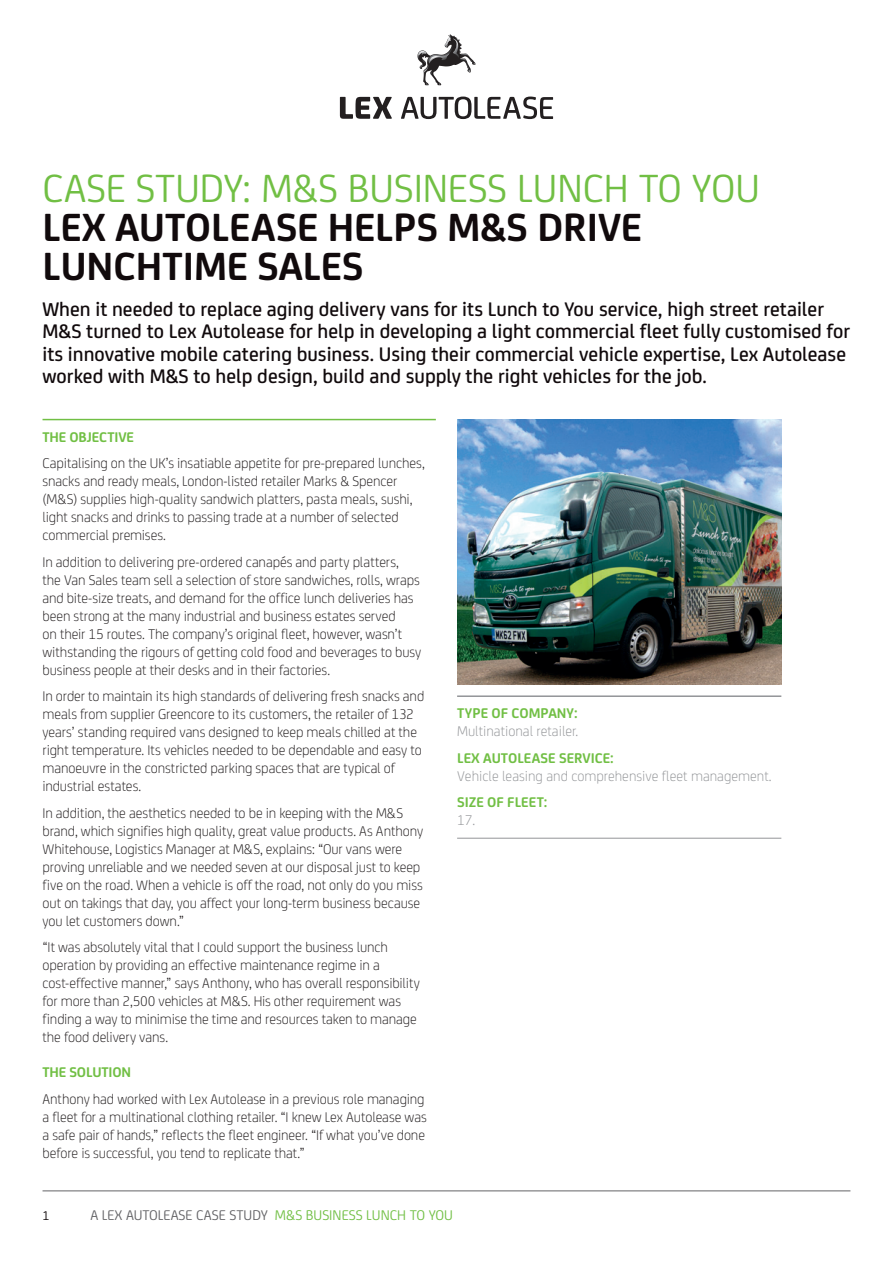
<style>
.page{position:relative;width:893px;height:1263px;background:#fff}
.page>*{position:absolute;margin:0;border:0;box-sizing:border-box;transform-origin:0 0}
.LA_Page_headline{font:700 42px/39px "Lex Joey";color:#110a0c}
.LA_Page_headline-2{font:42px "Lex Joey";color:#71bf44}
.LA_Page_headline-3{font:500 21px/22.5px "Lex Joey";color:#110a0c}
.Lex_Body_New{font:300 15px/18px "Lex Joey";letter-spacing:-.005em;color:#231f20}
.Lex_Body_New-2{font:300 15px/18px "Lex Joey";color:#939598}
.t1{font:15px "Lex Joey";color:#636366}
.Lex_Body_New-3{font:700 15px/18px "Lex Joey";letter-spacing:-.01em;color:#71bf44}
.Body_text{font:13.5px "Lex Joey";color:#110a0c}
.s1{font-weight:700;color:#71bf44}
.s2{font-weight:300;color:#939598}
.s3{color:#71bf44}
</style>
<div class="page">
<hr style="left:43px;top:1190px;width:807px;height:1px;background:#636366">
<svg style="left:340px;top:97px;width:52px;height:22px"></svg>
<svg style="left:401px;top:97px;width:152px;height:22px"></svg>
<img style="left:417px;top:34px;width:35px;height:35px">
<svg style="left:469px;top:62px;width:6px;height:10px"></svg>
<svg style="left:419px;top:38px;width:41px;height:25px"></svg>
<hr style="left:43px;top:419px;width:393px;height:1px;background:#71bf44">
<hr style="left:457px;top:695px;width:324px;height:2px;background:#939598">
<hr style="left:457px;top:838px;width:324px;height:1px;background:#939598">
<img style="left:457px;top:420px;width:324px;height:264px">
<p class="LA_Page_headline-2" style="left:43px;top:158px;width:719px">CASE STUDY: M&amp;S BUSINESS LUNCH TO YOU</p>
<p class="LA_Page_headline" style="left:43px;top:204px;width:601px">LEX AUTOLEASE HELPS M&amp;S DRIVE<br>LUNCHTIME SALES</p>
<p class="LA_Page_headline-3" style="left:43px;top:296px;width:809px">When it needed to replace aging delivery vans for its Lunch to You service, high street retailer M&amp;S turned to Lex Autolease for help in developing a light commercial fleet fully customised for its innovative mobile catering business. Using their commercial vehicle expertise, Lex Autolease worked with M&amp;S to help design, build and supply the right vehicles for the job.</p>
<p class="Lex_Body_New-3" style="left:43px;top:427px;width:93px">THE OBJECTIVE</p>
<p class="Lex_Body_New" style="left:43px;top:453px;width:384px">Capitalising on the UK’s insatiable appetite for pre-prepared lunches, snacks and ready meals, London-listed retailer Marks &amp; Spencer (M&amp;S) supplies high-quality sandwich platters, pasta meals, sushi, light snacks and drinks to passing trade at a number of selected commercial premises.</p>
<p class="Lex_Body_New" style="left:43px;top:552px;width:380px">In addition to delivering pre-ordered canapés and party platters,<br>the Van Sales team sell a selection of store sandwiches, rolls, wraps and bite-size treats, and demand for the office lunch deliveries has been strong at the many industrial and business estates served<br>on their 15 routes. The company’s original fleet, however, wasn’t withstanding the rigours of getting cold food and beverages to busy business people at their desks and in their factories.</p>
<p class="Lex_Body_New" style="left:43px;top:686px;width:383px">In order to maintain its high standards of delivering fresh snacks and meals from supplier Greencore to its customers, the retailer of 132 years’ standing required vans designed to keep meals chilled at the right temperature. Its vehicles needed to be dependable and easy to manoeuvre in the constricted parking spaces that are typical of industrial estates.</p>
<p class="Lex_Body_New" style="left:43px;top:803px;width:382px">In addition, the aesthetics needed to be in keeping with the M&amp;S brand, which signifies high quality, great value products. As Anthony Whitehouse, Logistics Manager at M&amp;S, explains: “Our vans were proving unreliable and we needed seven at our disposal just to keep five on the road. When a vehicle is off the road, not only do you miss out on takings that day, you affect your long-term business because you let customers down.”</p>
<p class="Lex_Body_New" style="left:43px;top:937px;width:379px">“It was absolutely vital that I could support the business lunch operation by providing an effective maintenance regime in a cost-effective manner,” says Anthony, who has overall responsibility for more than 2,500 vehicles at M&amp;S. His other requirement was finding a way to minimise the time and resources taken to manage the food delivery vans.</p>
<p class="Lex_Body_New-3" style="left:43px;top:1062px;width:90px">THE SOLUTION</p>
<p class="Lex_Body_New" style="left:43px;top:1089px;width:386px">Anthony had worked with Lex Autolease in a previous role managing a fleet for a multinational clothing retailer. “I knew Lex Autolease was a safe pair of hands,” reflects the fleet engineer. “If what you’ve done before is successful, you tend to replicate that.”</p>
<p class="Lex_Body_New-2" style="left:457px;top:703px;width:122px"><span class="s1">TYPE OF COMPANY:<br></span>Multinational retailer.</p>
<p class="Lex_Body_New-2" style="left:457px;top:748px;width:316px"><span class="s1">LEX AUTOLEASE SERVICE:<br></span>Vehicle leasing and comprehensive fleet management.</p>
<p class="Lex_Body_New-3" style="left:457px;top:792px;width:92px">SIZE OF FLEET:<br><span class="s2">17.</span></p>
<p class="Body_text" style="left:43px;top:1206px;width:9px">1</p>
<p class="t1" style="left:90px;top:1205px;width:364px">A LEX AUTOLEASE CASE STUDY <span class="s3">M&amp;S BUSINESS LUNCH TO YOU</span></p>
</div>
